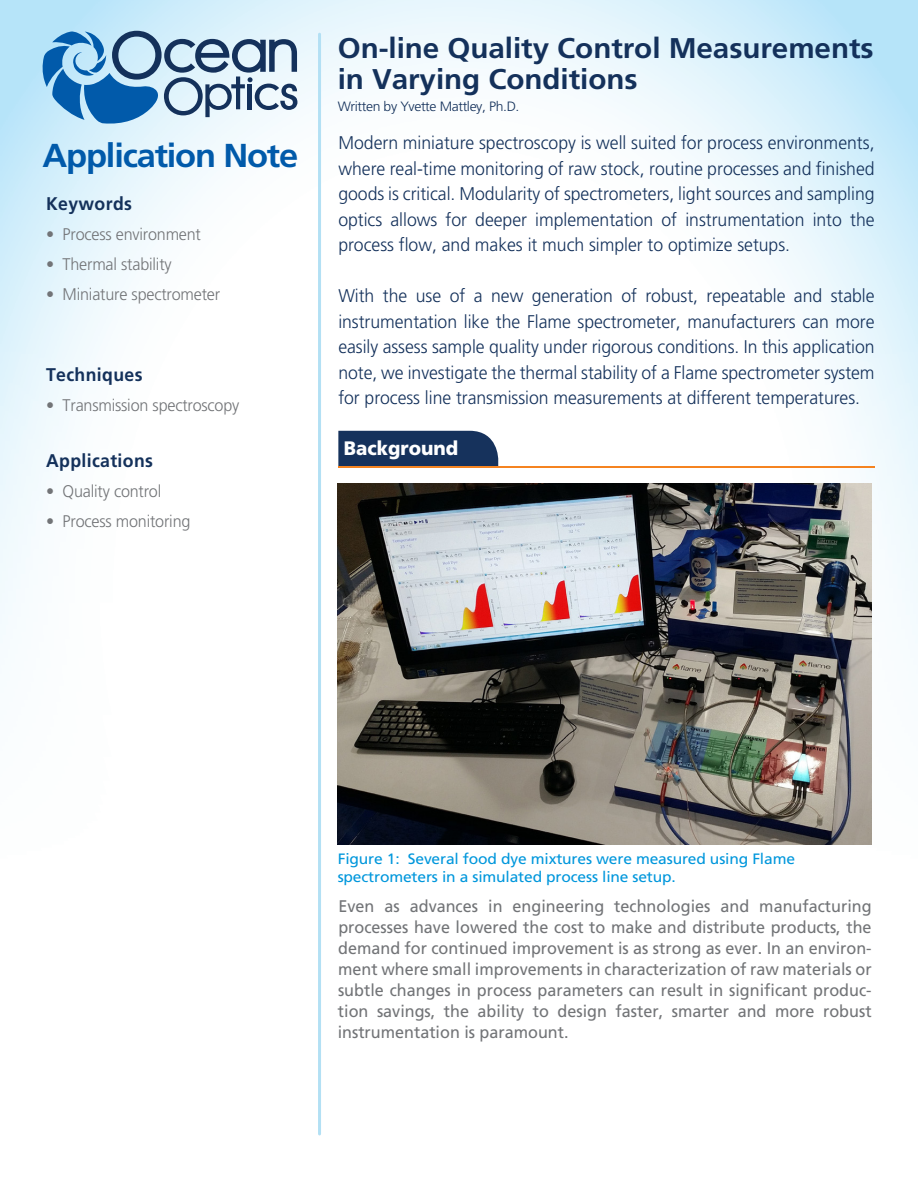
<style>
.page{position:relative;width:918px;height:1188px;background:#fff}
.page>*{position:absolute;margin:0;border:0;box-sizing:border-box;transform-origin:0 0}
.t1{font:700 33.15px "Frutiger";letter-spacing:-.035em;color:#015aaa;scale:1.04 1}
.t2{font:700 28.5px/31.2px "Frutiger";color:#14315b;scale:1.04 1}
.t3{font:900 19.5px "Frutiger";color:#fff;scale:.95 1}
.t4{font:300 18.3px/25.5px "Frutiger";letter-spacing:-.005em;color:#14315b;text-align:justify;scale:.96 1}
.t5{font:700 18.3px "Frutiger";letter-spacing:.02em;color:#14315b;scale:.96 1}
.t6{font:16.8px/21px "Frutiger";color:#727477;text-align:justify;scale:.96 1}
.t7{font:300 16.8px "Frutiger";letter-spacing:-.01em;color:#727477;scale:.96 1}
.t8{font:15px/18px "Frutiger";letter-spacing:-.01em;color:#0097dc;scale:1.04 1}
.t9{font:300 13.5px "Frutiger";letter-spacing:-.03em;color:#14315b;scale:1.04 1}
</style>
<div class="page">
<img style="left:0;top:0;width:918px;height:1136px">
<svg style="left:42px;top:31px;width:255px;height:94px;background:#8db1ce"></svg>
<hr style="left:318px;top:34px;width:3px;height:1100px;background:#b3e0f4">
<div style="left:338px;top:431px;width:160px;height:35px;background:#16325c"></div>
<hr style="left:338px;top:466px;width:537px;height:2px;background:#f58320">
<img style="left:338px;top:484px;width:534px;height:361px">
<h1 class="t1" style="left:43px;top:136px;width:247px">Application Note</h1>
<p class="t5" style="left:46px;top:193px;width:91px">Keywords</p>
<p class="t7" style="left:46px;top:225px;width:163px">• Process environment</p>
<p class="t7" style="left:46px;top:255px;width:132px">• Thermal stability</p>
<p class="t7" style="left:46px;top:285px;width:183px">• Miniature spectrometer</p>
<p class="t5" style="left:46px;top:364px;width:102px">Techniques</p>
<p class="t7" style="left:46px;top:395px;width:203px">• Transmission spectroscopy</p>
<p class="t5" style="left:46px;top:450px;width:113px">Applications</p>
<p class="t7" style="left:46px;top:482px;width:122px">• Quality control</p>
<p class="t7" style="left:46px;top:512px;width:152px">• Process monitoring</p>
<h2 class="t2" style="left:338px;top:32px;width:517px">On-line Quality Control Measurements in Varying Conditions</h2>
<p class="t9" style="left:338px;top:99px;width:176px">Written by Yvette Mattley, Ph.D.</p>
<p class="t4" style="left:338px;top:130px;width:560px">Modern miniature spectroscopy is well suited for process environments, where real-time monitoring of raw stock, routine processes and finished goods is critical. Modularity of spectrometers, light sources and sampling optics allows for deeper implementation of instrumentation into the process flow, and makes it much simpler to optimize setups.</p>
<p class="t4" style="left:338px;top:283px;width:560px">With the use of a new generation of robust, repeatable and stable instrumentation like the Flame spectrometer, manufacturers can more easily assess sample quality under rigorous conditions. In this application note, we investigate the thermal stability of a Flame spectrometer system for process line transmission measurements at different temperatures.</p>
<p class="t3" style="left:344px;top:436px;width:122px">Background</p>
<p class="t8" style="left:338px;top:850px;width:441px">Figure 1: Several food dye mixtures were measured using Flame spectrometers in a simulated process line setup.</p>
<p class="t6" style="left:338px;top:895px;width:558px">Even as advances in engineering technologies and manufacturing processes have lowered the cost to make and distribute products, the demand for continued improvement is as strong as ever. In an environ&shy;ment where small improvements in characterization of raw materials or subtle changes in process parameters can result in significant produc&shy;tion savings, the ability to design faster, smarter and more robust instrumentation is paramount.</p>
</div>
